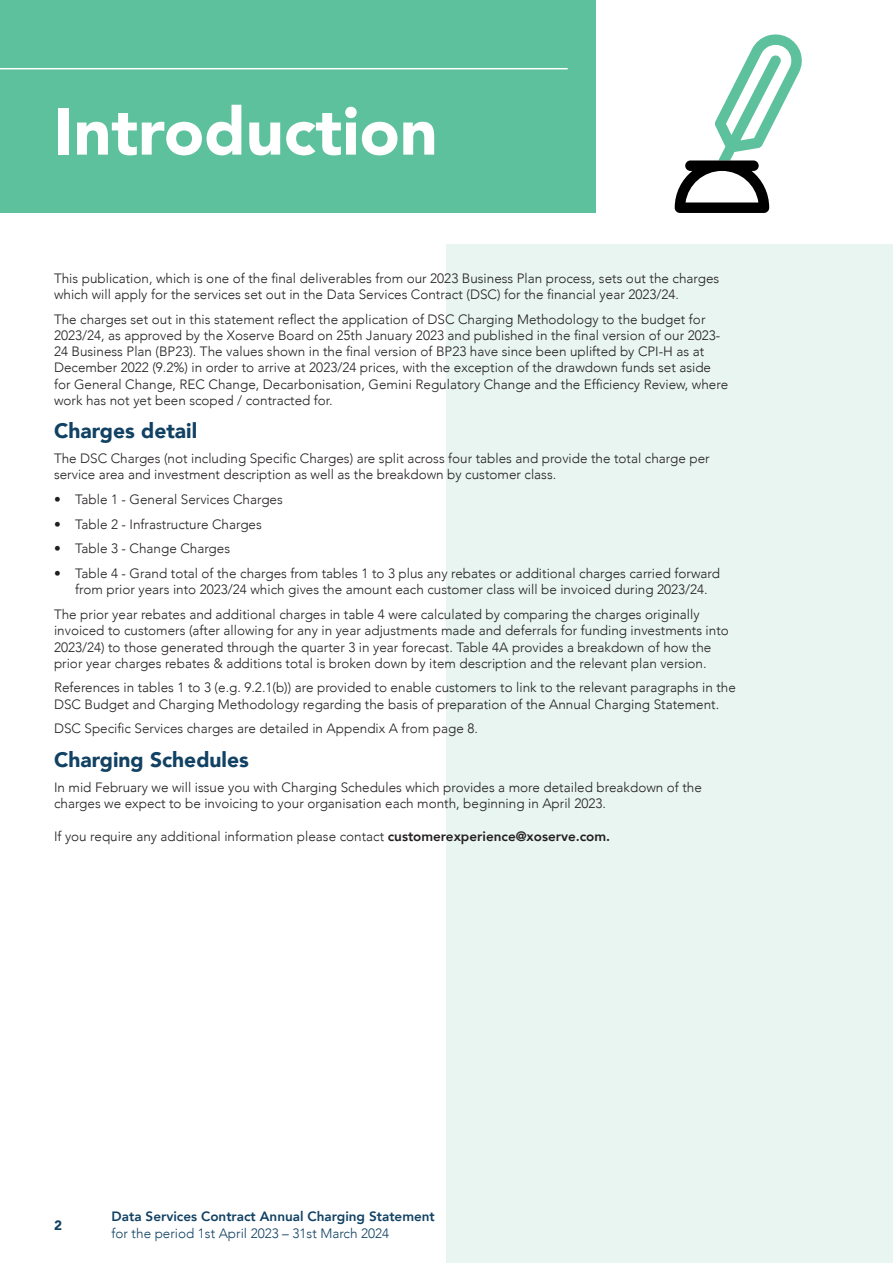
<style>
.page{position:relative;width:893px;height:1263px;background:#fff}
.page>*{position:absolute;margin:0;border:0;box-sizing:border-box;transform-origin:0 0}
.t1{font:900 66px "Avenir";color:#fff}
.t2{font:900 21px "Avenir";color:#114163}
.t3{font:300 13.5px/16.2px "Avenir";color:#231f20}
.t4{font:800 13.5px "Avenir";color:#114163}
.t5{font:300 13.5px "Avenir";color:#114163}
.t6{font:900 13.5px "Avenir";color:#114163}
.s1{font-weight:800}
</style>
<div class="page">
<div style="left:0;top:0;width:595px;height:213px;background:#5cc19c"></div>
<div style="left:446px;top:244px;width:447px;height:1019px;background:#e8f5f0"></div>
<hr style="left:0;top:68px;width:568px;height:1px;background:#fff">
<svg style="left:675px;top:34px;width:127px;height:179px"></svg>
<h1 class="t1" style="left:54px;top:75px;width:385px">Introduction</h1>
<p class="t3" style="left:54px;top:270px;width:667px">This publication, which is one of the final deliverables from our 2023 Business Plan process, sets out the charges which will apply for the services set out in the Data Services Contract (DSC) for the financial year 2023/24.</p>
<p class="t3" style="left:54px;top:311px;width:676px">The charges set out in this statement reflect the application of DSC Charging Methodology to the budget for 2023/24, as approved by the Xoserve Board on 25th January 2023 and published in the final version of our 2023- 24 Business Plan (BP23). The values shown in the final version of BP23 have since been uplifted by CPI-H as at December 2022 (9.2%) in order to arrive at 2023/24 prices, with the exception of the drawdown funds set aside for General Change, REC Change, Decarbonisation, Gemini Regulatory Change and the Efficiency Review, where work has not yet been scoped / contracted for.</p>
<h2 class="t2" style="left:54px;top:413px;width:145px">Charges detail</h2>
<p class="t3" style="left:54px;top:450px;width:657px">The DSC Charges (not including Specific Charges) are split across four tables and provide the total charge per service area and investment description as well as the breakdown by customer class.</p>
<p class="t3" style="left:54px;top:491px;width:230px">• Table 1 - General Services Charges</p>
<p class="t3" style="left:54px;top:516px;width:209px">• Table 2 - Infrastructure Charges</p>
<p class="t3" style="left:54px;top:541px;width:178px">• Table 3 - Change Charges</p>
<p class="t3" style="left:75px;top:565px;width:646px;text-indent:-21px">• Table 4 - Grand total of the charges from tables 1 to 3 plus any rebates or additional charges carried forward from prior years into 2023/24 which gives the amount each customer class will be invoiced during 2023/24.</p>
<p class="t3" style="left:54px;top:606px;width:676px">The prior year rebates and additional charges in table 4 were calculated by comparing the charges originally invoiced to customers (after allowing for any in year adjustments made and deferrals for funding investments into 2023/24) to those generated through the quarter 3 in year forecast. Table 4A provides a breakdown of how the prior year charges rebates &amp; additions total is broken down by item description and the relevant plan version.</p>
<p class="t3" style="left:54px;top:680px;width:683px">References in tables 1 to 3 (e.g. 9.2.1(b)) are provided to enable customers to link to the relevant paragraphs in the<br>DSC Budget and Charging Methodology regarding the basis of preparation of the Annual Charging Statement.</p>
<p class="t3" style="left:54px;top:721px;width:425px">DSC Specific Services charges are detailed in Appendix A from page 8.</p>
<h2 class="t2" style="left:54px;top:742px;width:196px">Charging Schedules</h2>
<p class="t3" style="left:54px;top:779px;width:649px">In mid February we will issue you with Charging Schedules which provides a more detailed breakdown of the charges we expect to be invoicing to your organisation each month, beginning in April 2023.</p>
<p class="t3" style="left:54px;top:828px;width:558px">If you require any additional information please contact <span class="s1">customerexperience@xoserve.com.</span></p>
<p class="t6" style="left:54px;top:1214px;width:9px">2</p>
<p class="t4" style="left:112px;top:1206px;width:325px">Data Services Contract Annual Charging Statement</p>
<p class="t5" style="left:112px;top:1225px;width:279px">for the period 1st April 2023 – 31st March 2024</p>
</div>
